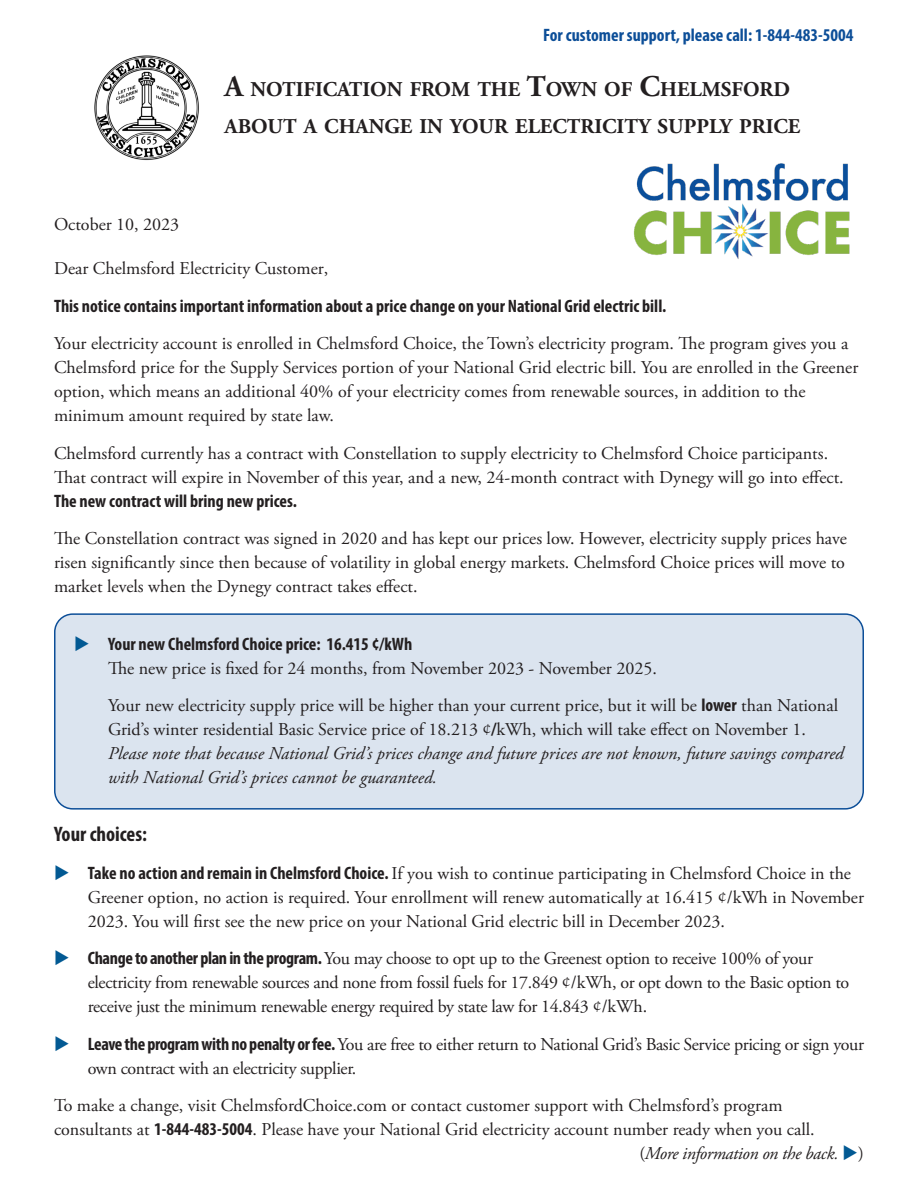
<style>
.page{position:relative;width:918px;height:1188px;background:#fff}
.page>*{position:absolute;margin:0;border:0;box-sizing:border-box;transform-origin:0 0}
.t1{font:700 21px/37.5px "Adobe Garamond Pro";color:#231f20}
.copy{font:700 condensed 21px "Myriad Pro";color:#231f20}
.copy-2{font:18px/24px "Adobe Garamond Pro";color:#231f20}
.copy-3{font:18px/24px "Adobe Garamond Pro";letter-spacing:-.02em;color:#231f20}
.copy-4{font:700 condensed 18px "Myriad Pro";color:#231f20}
.t2{font:700 condensed 18px "Myriad Pro";color:#0c4e98}
.copy-5{font:italic 18px "Adobe Garamond Pro";letter-spacing:-.02em;color:#231f20}
.s1{font-size:30px}
.s2{font-family:"Myriad Pro";font-weight:700;font-stretch:condensed}
.s3{color:#025993}
.s4{font-style:italic}
.s5{font-style:normal}
</style>
<div class="page">
<div style="left:55px;top:614px;width:808px;height:195px;background:#dbe4ef;border-radius:18px"></div>
<div style="left:54px;top:613px;width:810px;height:197px;border:2px solid #0c4e98;border-radius:18px"></div>
<img style="left:94px;top:55px;width:105px;height:106px">
<img style="left:634px;top:163px;width:216px;height:96px">
<p class="t2" style="left:543px;top:23px;width:312px">For customer support, please call: 1-844-483-5004</p>
<p class="t1" style="left:225px;top:71px;width:577px"><span class="s1">A</span> NOTIFICATION FROM THE <span class="s1">T</span>OWN OF <span class="s1">C</span>HELMSFORD<br>ABOUT A CHANGE IN YOUR ELECTRICITY SUPPLY PRICE</p>
<p class="copy-2" style="left:54px;top:213px;width:127px">October 10, 2023</p>
<p class="copy-2" style="left:54px;top:257px;width:276px">Dear Chelmsford Electricity Customer,</p>
<p class="copy-4" style="left:54px;top:294px;width:614px">This notice contains important information about a price change on your National Grid electric bill.</p>
<p class="copy-2" style="left:54px;top:332px;width:806px">Your electricity account is enrolled in Chelmsford Choice, the Town’s electricity program. The program gives you a Chelmsford price for the Supply Services portion of your National Grid electric bill. You are enrolled in the Greener option, which means an additional 40% of your electricity comes from renewable sources, in addition to the minimum amount required by state law.</p>
<p class="copy-2" style="left:54px;top:442px;width:791px">Chelmsford currently has a contract with Constellation to supply electricity to Chelmsford Choice participants.<br>That contract will expire in November of this year, and a new, 24-month contract with Dynegy will go into effect.<br><span class="s2">The new contract will bring new prices.</span></p>
<p class="copy-2" style="left:54px;top:527px;width:795px;text-align:justify">The Constellation contract was signed in 2020 and has kept our prices low. However, electricity supply prices have risen significantly since then because of volatility in global energy markets. Chelmsford Choice prices will move to market levels when the Dynegy contract takes effect.</p>
<p class="copy-2" style="left:108px;top:633px;width:550px;text-indent:-34px"><span class="s3">◆</span> <span class="s2">Your new Chelmsford Choice price: 16.415 ¢/kWh<br></span>The new price is fixed for 24 months, from November 2023 - November 2025.</p>
<p class="copy-2" style="left:108px;top:694px;width:737px">Your new electricity supply price will be higher than your current price, but it will be <span class="s2">lower</span> than National Grid’s winter residential Basic Service price of 18.213 ¢<span class="s2">/</span>kWh, which will take effect on November 1.<br><span class="s4">Please note that because National Grid’s prices change and future prices are not known, future savings compared with National Grid’s prices cannot be guaranteed.</span></p>
<p class="copy" style="left:54px;top:821px;width:95px">Your choices:</p>
<p class="copy-2" style="left:88px;top:862px;width:778px;text-indent:-34px"><span class="s3">◆</span> <span class="s2">Take no action and remain in Chelmsford Choice.</span> If you wish to continue participating in Chelmsford Choice in the<br>Greener option, no action is required. Your enrollment will renew automatically at 16.415 ¢/kWh in November<br>2023. You will first see the new price on your National Grid electric bill in December 2023.</p>
<p class="copy-3" style="left:88px;top:947px;width:763px;text-indent:-34px"><span class="s3">◆</span> <span class="s2">Change to another plan in the program.</span> You may choose to opt up to the Greenest option to receive 100% of your electricity from renewable sources and none from fossil fuels for 17.849 ¢/kWh, or opt down to the Basic option to receive just the minimum renewable energy required by state law for 14.843 ¢/kWh.</p>
<p class="copy-3" style="left:88px;top:1033px;width:778px;text-indent:-34px"><span class="s3">◆</span> <span class="s2">Leave the program with no penalty or fee.</span> You are free to either return to National Grid’s Basic Service pricing or sign your own contract with an electricity supplier.</p>
<p class="copy-2" style="left:54px;top:1094px;width:762px">To make a change, visit ChelmsfordChoice.com or contact customer support with Chelmsford’s program consultants at <span class="s2">1-844-483-5004</span>. Please have your National Grid electricity account number ready when you call.</p>
<p class="copy-5" style="left:639px;top:1143px;width:226px"><span class="s5">(</span>More information on the back. <span class="s3">◆</span><span class="s5">)</span></p>
</div>
